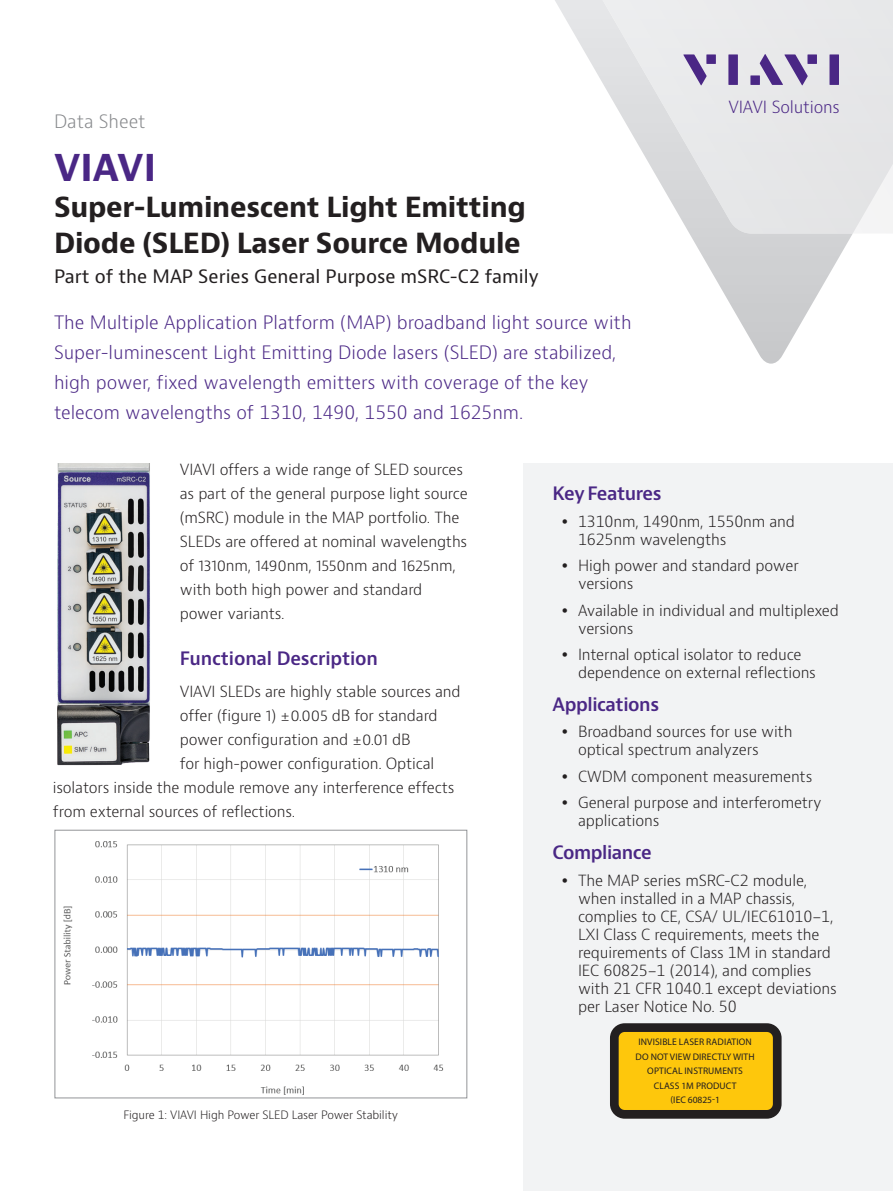
<style>
.page{position:relative;width:893px;height:1191px;background:#fff}
.page>*{position:absolute;margin:0;border:0;box-sizing:border-box;transform-origin:0 0}
.H1_Brand_Sub-Brand_2{font:700 36px "Bernino Sans";color:#4a2785}
.H2_Product_18_24{font:700 27px/36px "Bernino Sans";letter-spacing:-.01em;color:#231f20}
.P_Intro_12_20{font:300 18px/30px "Bernino Sans";color:#4a2785}
.H3_Product_Descripto{font:18px "Bernino Sans";color:#231f20}
.Key_Features_Benefit{font:600 18px "Bernino Sans";letter-spacing:-.025em;color:#4a2785}
.H2_Heading_Purple_12{font:600 18px "Bernino Sans";letter-spacing:-.01em;color:#4a2785}
.P_DocType{font:300 18px "Bernino Sans";color:#87898c}
.t1{font:300 16.35px "Bernino Sans";letter-spacing:-.01em;color:#4a2785}
.H2_Heading_Purple_12-2{font:300 15px/18px "Bernino Sans";letter-spacing:-.01em;color:#231f20}
.P_10_16{font:300 15px "Bernino Sans";letter-spacing:-.01em;color:#231f20}
.Bulleted_text_7_5_12{font:300 11.25px "Bernino Sans";letter-spacing:-.01em;color:#231f20}
.Bulleted_text_7_5_12-2{font:9.6px "Myriad Pro";letter-spacing:.01em;color:#231f20}
.Bulleted_text_7_5_12-3{font:9.6px "Myriad Pro";letter-spacing:-.01em;color:#231f20}
</style>
<div class="page">
<svg style="left:690px;top:234px;width:162px;height:130px"></svg>
<svg style="left:555px;top:0;width:338px;height:234px"></svg>
<svg style="left:683px;top:54px;width:24px;height:31px"></svg>
<div style="left:706px;top:54px;width:10px;height:10px;background:#4a2785"></div>
<div style="left:728px;top:54px;width:10px;height:31px;background:#4a2785"></div>
<div style="left:807px;top:54px;width:10px;height:10px;background:#4a2785"></div>
<div style="left:829px;top:54px;width:10px;height:31px;background:#4a2785"></div>
<svg style="left:760px;top:54px;width:48px;height:31px"></svg>
<div style="left:750px;top:75px;width:10px;height:10px;background:#4a2785"></div>
<div style="left:523px;top:463px;width:370px;height:728px;background:#f2f3f4"></div>
<div style="left:614px;top:1027px;width:163px;height:87px;background:#fec70c;border-radius:10px"></div>
<div style="left:610px;top:1023px;width:172px;height:95px;border:9px solid #231f20;border-radius:10px"></div>
<img style="left:57px;top:463px;width:93px;height:303px">
<img style="left:63px;top:841px;width:381px;height:254px">
<div style="left:55px;top:830px;width:412px;height:268px;border:1px solid #939598"></div>
<p class="P_DocType" style="left:54px;top:109px;width:93px">Data Sheet</p>
<p class="H1_Brand_Sub-Brand_2" style="left:54px;top:144px;width:104px">VIAVI</p>
<p class="H2_Product_18_24" style="left:54px;top:189px;width:473px">Super-Luminescent Light Emitting<br>Diode (SLED) Laser Source Module</p>
<p class="H3_Product_Descripto" style="left:54px;top:264px;width:487px">Part of the MAP Series General Purpose mSRC-C2 family</p>
<p class="P_Intro_12_20" style="left:54px;top:308px;width:579px">The Multiple Application Platform (MAP) broadband light source with Super-luminescent Light Emitting Diode lasers (SLED) are stabilized, high power, fixed wavelength emitters with coverage of the key telecom wavelengths of 1310, 1490, 1550 and 1625nm.</p>
<p class="t1" style="left:728px;top:96px;width:113px">VIAVI Solutions</p>
<p class="H2_Heading_Purple_12-2" style="left:180px;top:458px;width:289px;line-height:24px">VIAVI offers a wide range of SLED sources as part of the general purpose light source (mSRC) module in the MAP portfolio. The SLEDs are offered at nominal wavelengths of 1310nm, 1490nm, 1550nm and 1625nm, with both high power and standard power variants.</p>
<p class="H2_Heading_Purple_12" style="left:180px;top:646px;width:200px">Functional Description</p>
<p class="P_10_16" style="left:180px;top:681px;width:282px">VIAVI SLEDs are highly stable sources and</p>
<p class="P_10_16" style="left:180px;top:705px;width:259px">offer (figure 1) ±0.005 dB for standard</p>
<p class="P_10_16" style="left:180px;top:729px;width:232px">power configuration and ±0.01 dB</p>
<p class="P_10_16" style="left:180px;top:753px;width:256px">for high-power configuration. Optical</p>
<p class="P_10_16" style="left:53px;top:777px;width:403px">isolators inside the module remove any interference effects</p>
<p class="P_10_16" style="left:53px;top:801px;width:244px">from external sources of reflections.</p>
<p class="Bulleted_text_7_5_12" style="left:123px;top:1107px;width:276px">Figure 1: VIAVI High Power SLED Laser Power Stability</p>
<p class="Key_Features_Benefit" style="left:553px;top:482px;width:110px">Key Features</p>
<p class="H2_Heading_Purple_12-2" style="left:578px;top:512px;width:218px">1310nm, 1490nm, 1550nm and<br>1625nm wavelengths</p>
<p class="H2_Heading_Purple_12-2" style="left:578px;top:557px;width:222px">High power and standard power versions</p>
<p class="H2_Heading_Purple_12-2" style="left:578px;top:601px;width:262px">Available in individual and multiplexed versions</p>
<p class="H2_Heading_Purple_12-2" style="left:578px;top:646px;width:239px">Internal optical isolator to reduce dependence on external reflections</p>
<p class="Key_Features_Benefit" style="left:553px;top:692px;width:108px">Applications</p>
<p class="H2_Heading_Purple_12-2" style="left:578px;top:723px;width:216px">Broadband sources for use with optical spectrum analyzers</p>
<p class="H2_Heading_Purple_12-2" style="left:578px;top:767px;width:236px">CWDM component measurements</p>
<p class="H2_Heading_Purple_12-2" style="left:578px;top:794px;width:245px">General purpose and interferometry applications</p>
<p class="Key_Features_Benefit" style="left:553px;top:841px;width:101px">Compliance</p>
<p class="H2_Heading_Purple_12-2" style="left:578px;top:871px;width:260px">The MAP series mSRC-C2 module, when installed in a MAP chassis, complies to CE, CSA/ UL/IEC61010-1,<br>LXI Class C requirements, meets the requirements of Class 1M in standard<br>IEC 60825-1 (2014), and complies with 21 CFR 1040.1 except deviations per Laser Notice No. 50</p>
<p class="Bulleted_text_7_5_12-2" style="left:638px;top:1036px;width:115px">INVISIBLE LASER RADIATION</p>
<p class="Bulleted_text_7_5_12-2" style="left:636px;top:1050px;width:121px">DO NOT VIEW DIRECTLY WITH</p>
<p class="Bulleted_text_7_5_12-2" style="left:647px;top:1065px;width:97px">OPTICAL INSTRUMENTS</p>
<p class="Bulleted_text_7_5_12-2" style="left:654px;top:1079px;width:84px">CLASS 1M PRODUCT</p>
<p class="Bulleted_text_7_5_12-3" style="left:670px;top:1094px;width:51px">(IEC 60825-1</p>
</div>
